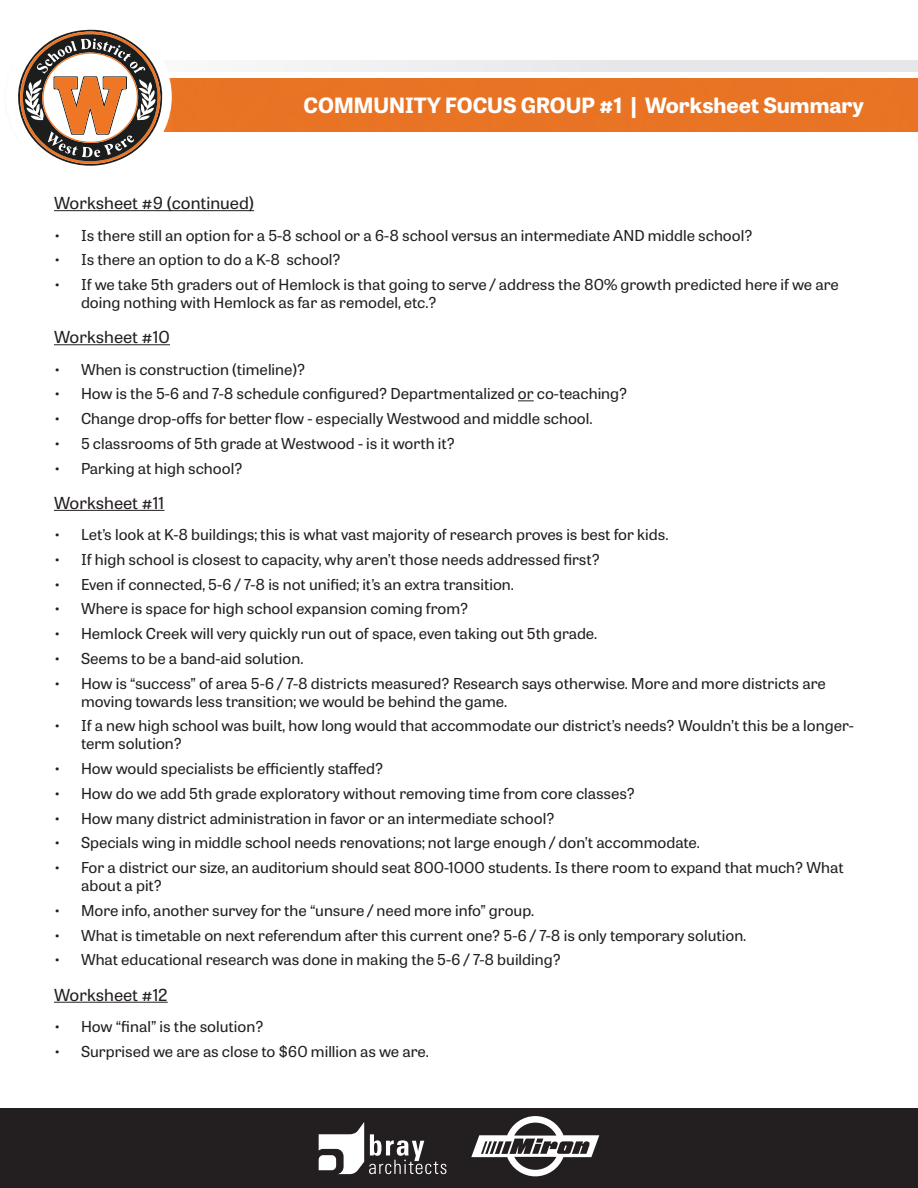
<style>
.page{position:relative;width:918px;height:1188px;background:#fff}
.page>*{position:absolute;margin:0;border:0;box-sizing:border-box;transform-origin:0 0}
.t1{font:700 21px "Tablet Gothic Wide";color:#fff}
.t2{font:16.5px "Tablet Gothic Wide";color:#231f20}
.t3{font:15px/18px "Tablet Gothic Wide";color:#231f20}
</style>
<div class="page">
<div style="left:120px;top:60px;width:798px;height:12px;background:#e6e7e9"></div>
<div style="left:0;top:1108px;width:918px;height:80px;background:#231f20"></div>
<svg style="left:319px;top:1122px;width:127px;height:52px"></svg>
<svg style="left:471px;top:1116px;width:128px;height:61px"></svg>
<div style="left:173px;top:78px;width:745px;height:54px;background:#e97324"></div>
<div style="left:6px;top:17px;width:166px;height:160px;background:#fff;border-radius:50%"></div>
<svg style="left:18px;top:30px;width:144px;height:136px"></svg>
<hr style="left:54px;top:210px;width:200px;height:1px;background:#231f20">
<hr style="left:54px;top:344px;width:116px;height:1px;background:#231f20">
<svg style="left:518px;top:400px;width:16px;height:1px"></svg>
<hr style="left:54px;top:510px;width:110px;height:1px;background:#231f20">
<hr style="left:54px;top:1002px;width:114px;height:1px;background:#231f20">
<h1 class="t1" style="left:304px;top:90px;width:562px">COMMUNITY FOCUS GROUP #1 | Worksheet Summary</h1>
<p class="t2" style="left:54px;top:192px;width:202px">Worksheet #9 (continued)</p>
<p class="t3" style="left:54px;top:225px;width:700px">• Is there still an option for a 5-8 school or a 6-8 school versus an intermediate AND middle school?</p>
<p class="t3" style="left:54px;top:250px;width:288px">• Is there an option to do a K-8 school?</p>
<p class="t3" style="left:81px;top:275px;width:759px;text-indent:-27px">• If we take 5th graders out of Hemlock is that going to serve / address the 80% growth predicted here if we are doing nothing with Hemlock as far as remodel, etc.?</p>
<p class="t2" style="left:54px;top:326px;width:118px">Worksheet #10</p>
<p class="t3" style="left:54px;top:359px;width:253px">• When is construction (timeline)?</p>
<p class="t3" style="left:54px;top:384px;width:575px">• How is the 5-6 and 7-8 schedule configured? Departmentalized or co-teaching?</p>
<p class="t3" style="left:54px;top:409px;width:540px">• Change drop-offs for better flow - especially Westwood and middle school.</p>
<p class="t3" style="left:54px;top:434px;width:403px">• 5 classrooms of 5th grade at Westwood - is it worth it?</p>
<p class="t3" style="left:54px;top:458px;width:190px">• Parking at high school?</p>
<p class="t2" style="left:54px;top:491px;width:112px">Worksheet #11</p>
<p class="t3" style="left:54px;top:525px;width:616px">• Let’s look at K-8 buildings; this is what vast majority of research proves is best for kids.</p>
<p class="t3" style="left:54px;top:550px;width:548px">• If high school is closest to capacity, why aren’t those needs addressed first?</p>
<p class="t3" style="left:54px;top:575px;width:462px">• Even if connected, 5-6 / 7-8 is not unified; it’s an extra transition.</p>
<p class="t3" style="left:54px;top:599px;width:416px">• Where is space for high school expansion coming from?</p>
<p class="t3" style="left:54px;top:624px;width:545px">• Hemlock Creek will very quickly run out of space, even taking out 5th grade.</p>
<p class="t3" style="left:54px;top:649px;width:251px">• Seems to be a band-aid solution.</p>
<p class="t3" style="left:81px;top:674px;width:746px;text-indent:-27px">• How is “success” of area 5-6 / 7-8 districts measured? Research says otherwise. More and more districts are moving towards less transition; we would be behind the game.</p>
<p class="t3" style="left:81px;top:716px;width:774px;text-indent:-27px">• If a new high school was built, how long would that accommodate our district’s needs? Wouldn’t this be a longer&shy;term solution?</p>
<p class="t3" style="left:54px;top:759px;width:331px">• How would specialists be efficiently staffed?</p>
<p class="t3" style="left:54px;top:784px;width:583px">• How do we add 5th grade exploratory without removing time from core classes?</p>
<p class="t3" style="left:54px;top:809px;width:502px">• How many district administration in favor or an intermediate school?</p>
<p class="t3" style="left:54px;top:833px;width:647px">• Specials wing in middle school needs renovations; not large enough / don’t accommodate.</p>
<p class="t3" style="left:81px;top:858px;width:764px;text-indent:-27px">• For a district our size, an auditorium should seat 800-1000 students. Is there room to expand that much? What about a pit?</p>
<p class="t3" style="left:54px;top:901px;width:482px">• More info, another survey for the “unsure / need more info” group.</p>
<p class="t3" style="left:54px;top:926px;width:694px">• What is timetable on next referendum after this current one? 5-6 / 7-8 is only temporary solution.</p>
<p class="t3" style="left:54px;top:950px;width:509px">• What educational research was done in making the 5-6 / 7-8 building?</p>
<p class="t2" style="left:54px;top:983px;width:115px">Worksheet #12</p>
<p class="t3" style="left:54px;top:1017px;width:211px">• How “final” is the solution?</p>
<p class="t3" style="left:54px;top:1042px;width:376px">• Surprised we are as close to $60 million as we are.</p>
</div>
